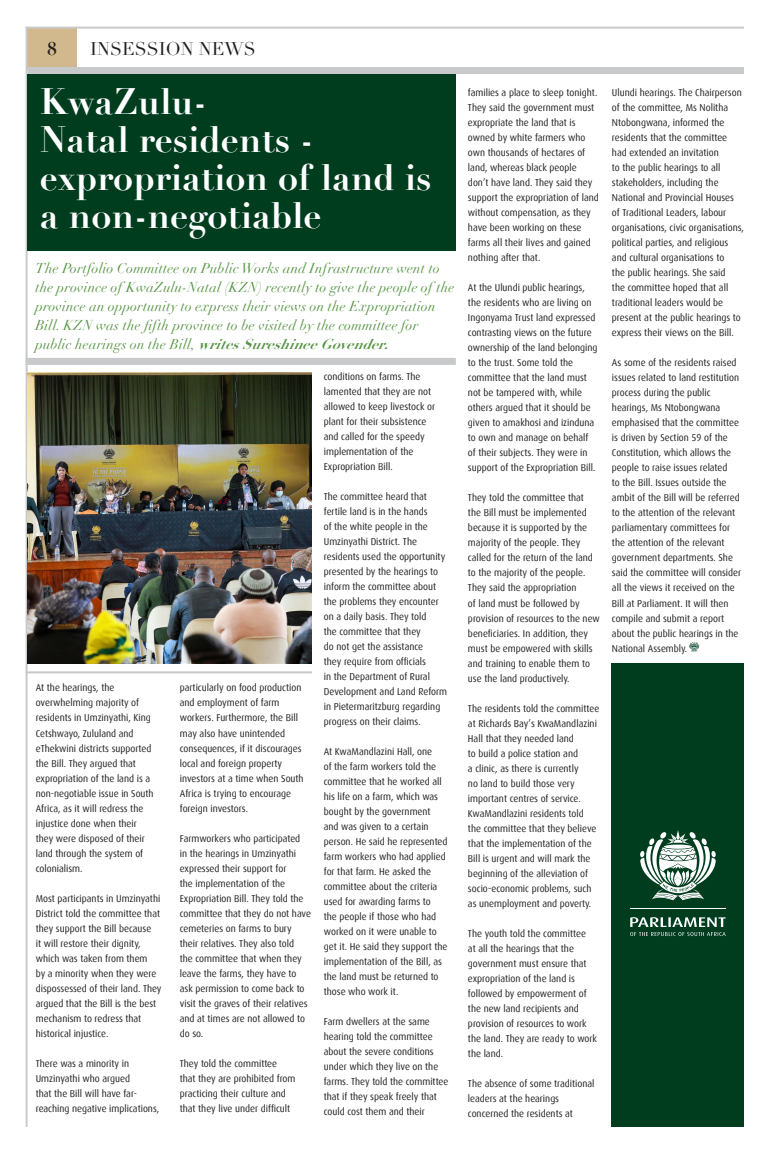
<style>
.page{position:relative;width:780px;height:1163px;background:#fff}
.page>*{position:absolute;margin:0;border:0;box-sizing:border-box;transform-origin:0 0}
.header_3{font:700 36px/38px "Didot";color:#fff}
.t1{font:18px "Didot";color:#231f20}
.t2{font:700 18px "Didot";color:#231f20}
.t3{font:italic 14px/19px "Didot";letter-spacing:.01em;color:#549341}
.t4{font:10px/15px "Dax";color:#231f20;scale:.95 1}
.s1{font-weight:700}
</style>
<div class="page">
<div style="left:27px;top:27px;width:50px;height:43px;background:#d2b98d"></div>
<hr style="left:26px;top:27px;width:2px;height:1099px;background:#c7c9cb">
<hr style="left:26px;top:27px;width:718px;height:2px;background:#c7c9cb">
<div style="left:28px;top:67px;width:716px;height:7px;background:#c7c9cb"></div>
<svg style="left:689px;top:642px;width:10px;height:9px"></svg>
<div style="left:28px;top:74px;width:428px;height:177px;background:#003d1f"></div>
<div style="left:26px;top:358px;width:430px;height:7px;background:#c7c9cb"></div>
<hr style="left:26px;top:671px;width:286px;height:2px;background:#c7c9cb">
<img style="left:28px;top:372px;width:284px;height:291px">
<div style="left:611px;top:663px;width:133px;height:463px;background:#003d1f"></div>
<hr style="left:630px;top:908px;width:95px;height:1px;background:#fff">
<svg style="left:630px;top:917px;width:95px;height:18px"></svg>
<svg style="left:640px;top:830px;width:76px;height:70px"></svg>
<h2 class="t2" style="left:47px;top:38px;width:12px">8</h2>
<h2 class="t1" style="left:90px;top:38px;width:167px">INSESSION NEWS</h2>
<p class="header_3" style="left:40px;top:83px;width:393px">KwaZulu-<br>Natal residents - expropriation of land is a non-negotiable</p>
<p class="t3" style="left:35px;top:258px;width:420px">The Portfolio Committee on Public Works and Infrastructure went to the province of KwaZulu-Natal (KZN) recently to give the people of the province an opportunity to express their views on the Expropriation Bill. KZN was the fifth province to be visited by the committee for<br>p u b l i c h e a r i n g s o n t h e B i l l , <span class="s1">writesSureshineeGovender.</span></p>
<p class="t4" style="left:36px;top:680px;width:126px">At the hearings, the overwhelming majority of residents in Umzinyathi, King<br>Cetshwayo, Zululand and eThekwini districts supported the Bill. They argued that expropriation of the land is a non-negotiable issue in South<br>Africa, as it will redress the injustice done when their they were disposed of their land through the system of colonialism.</p>
<p class="t4" style="left:36px;top:890px;width:134px">Most participants in Umzinyathi<br>District told the committee that they support the Bill because<br>it will restore their dignity, which was taken from them<br>by a minority when they were dispossessed of their land. They argued that the Bill is the best mechanism to redress that historical injustice.</p>
<p class="t4" style="left:36px;top:1055px;width:131px">There was a minority in<br>Umzinyathi who argued<br>that the Bill will have far&shy;reaching negative implications,</p>
<p class="t4" style="left:180px;top:680px;width:132px">particularly on food production and employment of farm workers. Furthermore, the Bill may also have unintended consequences, if it discourages local and foreign property investors at a time when South<br>Africa is trying to encourage foreign investors.</p>
<p class="t4" style="left:180px;top:830px;width:140px">Farmworkers who participated<br>in the hearings in Umzinyathi expressed their support for<br>the implementation of the<br>Expropriation Bill. They told the committee that they do not have cemeteries on farms to bury their relatives. They also told<br>the committee that when they leave the farms, they have to ask permission to come back to visit the graves of their relatives and at times are not allowed to do so.</p>
<p class="t4" style="left:180px;top:1055px;width:123px">They told the committee that they are prohibited from practicing their culture and that they live under difficult</p>
<p class="t4" style="left:324px;top:369px;width:119px">conditions on farms. The lamented that they are not allowed to keep livestock or plant for their subsistence and called for the speedy implementation of the<br>Expropriation Bill.</p>
<p class="t4" style="left:324px;top:489px;width:131px">The committee heard that fertile land is in the hands<br>of the white people in the<br>Umzinyathi District. The residents used the opportunity presented by the hearings to inform the committee about the problems they encounter on a daily basis. They told<br>the committee that they<br>do not get the assistance<br>they require from officials<br>in the Department of Rural<br>Development and Land Reform in Pietermaritzburg regarding progress on their claims.</p>
<p class="t4" style="left:324px;top:744px;width:132px">At KwaMandlazini Hall, one<br>of the farm workers told the committee that he worked all his life on a farm, which was bought by the government and was given to a certain person. He said he represented farm workers who had applied for that farm. He asked the committee about the criteria used for awarding farms to<br>the people if those who had worked on it were unable to get it. He said they support the implementation of the Bill, as the land must be returned to those who work it.</p>
<p class="t4" style="left:324px;top:1014px;width:133px">Farm dwellers at the same hearing told the committee about the severe conditions under which they live on the farms. They told the committee that if they speak freely that could cost them and their</p>
<p class="t4" style="left:468px;top:85px;width:139px">families a place to sleep tonight.<br>They said the government must expropriate the land that is owned by white farmers who own thousands of hectares of land, whereas black people don’t have land. They said they support the expropriation of land without compensation, as they have been working on these farms all their lives and gained nothing after that.</p>
<p class="t4" style="left:468px;top:280px;width:138px">At the Ulundi public hearings, the residents who are living on<br>Ingonyama Trust land expressed contrasting views on the future ownership of the land belonging to the trust. Some told the committee that the land must not be tampered with, while others argued that it should be given to amakhosi and izinduna to own and manage on behalf of their subjects. They were in support of the Expropriation Bill.</p>
<p class="t4" style="left:468px;top:490px;width:140px">They told the committee that<br>the Bill must be implemented because it is supported by the majority of the people. They called for the return of the land to the majority of the people.<br>They said the appropriation<br>of land must be followed by provision of resources to the new beneficiaries. In addition, they must be empowered with skills and training to enable them to use the land productively.</p>
<p class="t4" style="left:468px;top:700px;width:140px">The residents told the committee at Richards Bay’s KwaMandlazini<br>Hall that they needed land<br>to build a police station and<br>a clinic, as there is currently<br>no land to build those very important centres of service.<br>KwaMandlazini residents told the committee that they believe that the implementation of the<br>Bill is urgent and will mark the beginning of the alleviation of socio-economic problems, such as unemployment and poverty.</p>
<p class="t4" style="left:468px;top:925px;width:137px">The youth told the committee<br>at all the hearings that the government must ensure that expropriation of the land is followed by empowerment of the new land recipients and provision of resources to work the land. They are ready to work the land.</p>
<p class="t4" style="left:468px;top:1075px;width:135px">The absence of some traditional leaders at the hearings concerned the residents at</p>
<p class="t4" style="left:612px;top:85px;width:140px">Ulundi hearings. The Chairperson of the committee, Ms Nolitha<br>Ntobongwana, informed the residents that the committee had extended an invitation<br>to the public hearings to all stakeholders, including the<br>National and Provincial Houses of Traditional Leaders, labour organisations, civic organisations, political parties, and religious and cultural organisations to<br>the public hearings. She said<br>the committee hoped that all traditional leaders would be present at the public hearings to express their views on the Bill.</p>
<p class="t4" style="left:612px;top:355px;width:138px">As some of the residents raised issues related to land restitution process during the public hearings, Ms Ntobongwana emphasised that the committee is driven by Section 59 of the<br>Constitution, which allows the people to raise issues related<br>to the Bill. Issues outside the ambit of the Bill will be referred to the attention of the relevant parliamentary committees for the attention of the relevant government departments. She said the committee will consider all the views it received on the<br>Bill at Parliament. It will then compile and submit a report about the public hearings in the<br>National Assembly.</p>
</div>
